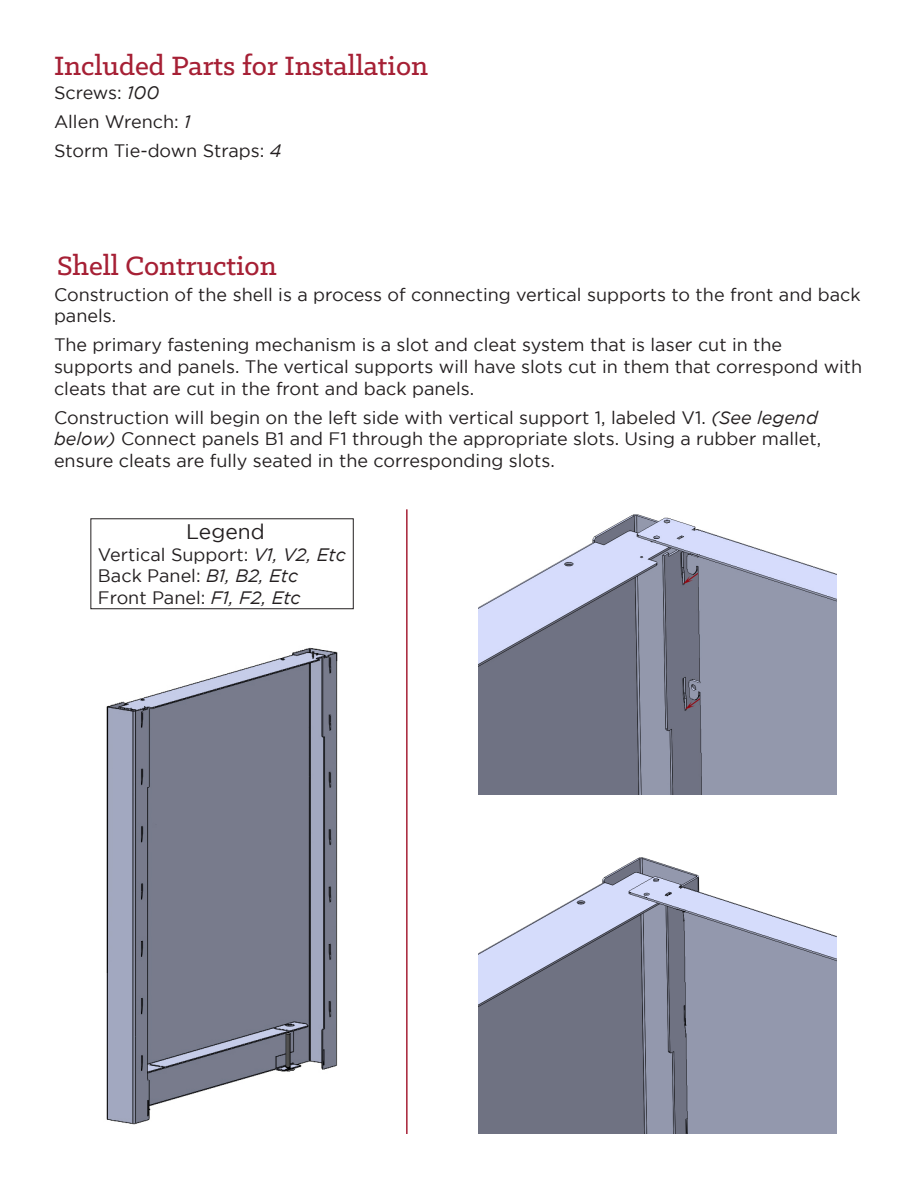
<style>
.page{position:relative;width:918px;height:1188px;background:#fff}
.page>*{position:absolute;margin:0;border:0;box-sizing:border-box;transform-origin:0 0}
.t1{font:500 30px "Klinic Slab";color:#a62035}
.t2{font:21px "Gotham";color:#231f20}
.Text{font:18px/21.6px "Gotham";color:#231f20}
.s1{font-style:italic}
</style>
<div class="page">
<img style="left:106px;top:647px;width:232px;height:478px">
<img style="left:479px;top:514px;width:357px;height:281px">
<hr style="left:406px;top:509px;width:2px;height:625px;background:#a62035">
<img style="left:479px;top:857px;width:357px;height:277px">
<div style="left:90px;top:518px;width:264px;height:91px;border:1px solid #231f20"></div>
<p class="t1" style="left:54px;top:46px;width:376px">Included Parts for Installation</p>
<p class="Text" style="left:54px;top:82px;width:107px">Screws: <span class="s1">100</span></p>
<p class="Text" style="left:54px;top:111px;width:138px">Allen Wrench: <span class="s1">1</span></p>
<p class="Text" style="left:54px;top:140px;width:229px">Storm Tie-down Straps: <span class="s1">4</span></p>
<p class="t1" style="left:57px;top:247px;width:221px">Shell Contruction</p>
<p class="Text" style="left:54px;top:283px;width:808px">Construction of the shell is a process of connecting vertical supports to the front and back panels.</p>
<p class="Text" style="left:54px;top:334px;width:810px">The primary fastening mechanism is a slot and cleat system that is laser cut in the supports and panels. The vertical supports will have slots cut in them that correspond with cleats that are cut in the front and back panels.</p>
<p class="Text" style="left:54px;top:406px;width:769px">Construction will begin on the left side with vertical support 1, labeled V1. <span class="s1">(See legend below)</span> Connect panels B1 and F1 through the appropriate slots. Using a rubber mallet, ensure cleats are fully seated in the corresponding slots.</p>
<p class="t2" style="left:186px;top:520px;width:80px">Legend</p>
<p class="Text" style="left:98px;top:543px;width:249px">Vertical Support: <span class="s1">V1, V2, Etc</span></p>
<p class="Text" style="left:98px;top:565px;width:202px">Back Panel: <span class="s1">B1, B2, Etc</span></p>
<p class="Text" style="left:98px;top:586px;width:204px">Front Panel: <span class="s1">F1, F2, Etc</span></p>
</div>
